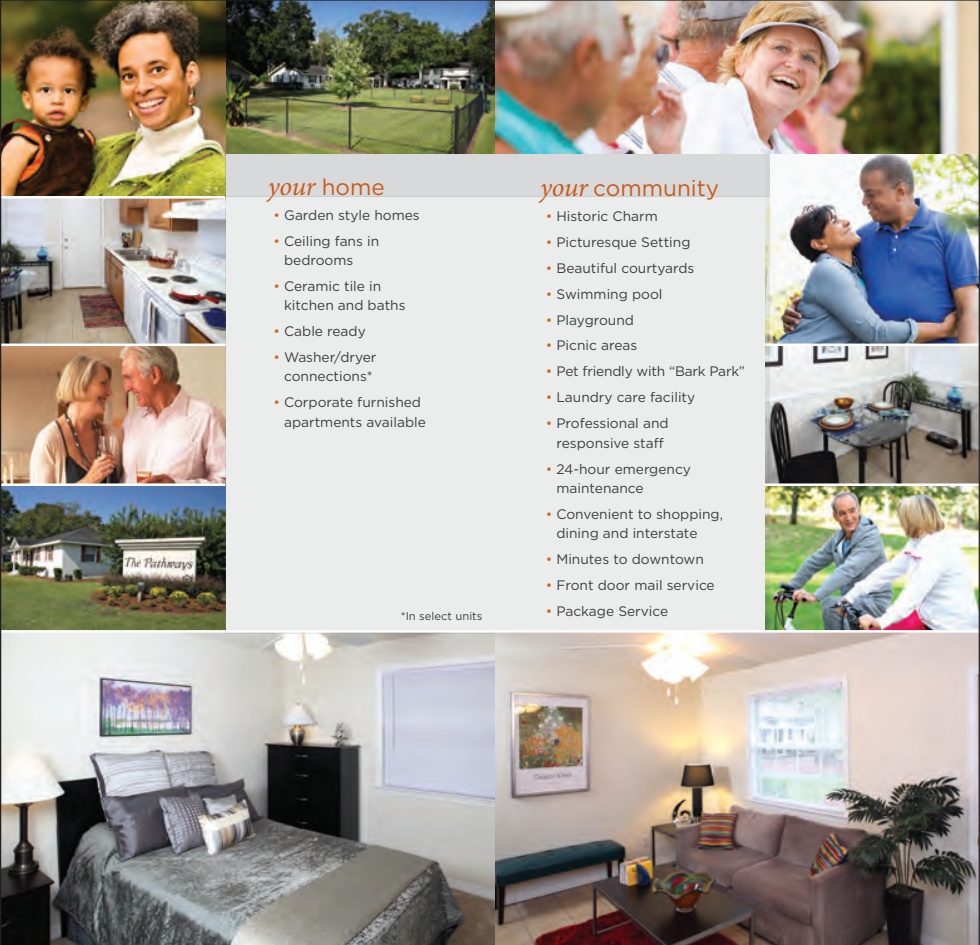
<style>
.page{position:relative;width:980px;height:945px;background:#fff}
.page>*{position:absolute;margin:0;border:0;box-sizing:border-box;transform-origin:0 0}
.t1{font:italic 26.88px "Minion Pro";color:#c85b18}
.t2{font:22.5px "Gotham";color:#c85b18}
.t3{font:13.75px/19.4px "Gotham";color:#3e3e3f}
.t4{font:11.25px "Gotham";color:#3e3e3f}
.s1{font-family:"Gotham";font-style:normal;font-size:22.5px}
.s2{color:#cd6928}
.s3{font-family:"Minion Pro";font-style:italic;font-size:26.88px}
</style>
<div class="page">
<img style="left:0;top:0;width:980px;height:944px">
<p class="t1" style="left:268px;top:168px;width:119px">your <span class="s1">home</span></p>
<p class="t3" style="left:273px;top:205px;width:148px"><span class="s2">•</span> Garden style homes</p>
<p class="t3" style="left:284px;top:231px;width:97px;text-indent:-11px"><span class="s2">•</span> Ceiling fans in bedrooms</p>
<p class="t3" style="left:284px;top:276px;width:123px;text-indent:-11px"><span class="s2">•</span> Ceramic tile in kitchen and baths</p>
<p class="t3" style="left:273px;top:321px;width:94px"><span class="s2">•</span> Cable ready</p>
<p class="t3" style="left:273px;top:347px;width:105px;text-align:center"><span class="s2">•</span> Washer/dryer connections*</p>
<p class="t3" style="left:284px;top:392px;width:143px;text-indent:-11px"><span class="s2">•</span> Corporate furnished apartments available</p>
<p class="t4" style="left:401px;top:610px;width:83px">*In select units</p>
<p class="t2" style="left:540px;top:175px;width:181px"><span class="s3">your</span> community</p>
<p class="t3" style="left:546px;top:206px;width:114px"><span class="s2">•</span> Historic Charm</p>
<p class="t3" style="left:546px;top:232px;width:146px"><span class="s2">•</span> Picturesque Setting</p>
<p class="t3" style="left:546px;top:258px;width:150px"><span class="s2">•</span> Beautiful courtyards</p>
<p class="t3" style="left:546px;top:284px;width:118px"><span class="s2">•</span> Swimming pool</p>
<p class="t3" style="left:546px;top:310px;width:90px"><span class="s2">•</span> Playground</p>
<p class="t3" style="left:546px;top:335px;width:93px"><span class="s2">•</span> Picnic areas</p>
<p class="t3" style="left:546px;top:361px;width:201px"><span class="s2">•</span> Pet friendly with “Bark Park”</p>
<p class="t3" style="left:546px;top:387px;width:151px"><span class="s2">•</span> Laundry care facility</p>
<p class="t3" style="left:546px;top:413px;width:124px;text-align:center"><span class="s2">•</span> Professional and responsive staff</p>
<p class="t3" style="left:556px;top:458px;width:136px;text-indent:-11px"><span class="s2">•</span> 24-hour emergency maintenance</p>
<p class="t3" style="left:556px;top:504px;width:168px;text-indent:-11px"><span class="s2">•</span> Convenient to shopping, dining and interstate</p>
<p class="t3" style="left:546px;top:549px;width:160px"><span class="s2">•</span> Minutes to downtown</p>
<p class="t3" style="left:546px;top:575px;width:171px"><span class="s2">•</span> Front door mail service</p>
<p class="t3" style="left:546px;top:601px;width:124px"><span class="s2">•</span> Package Service</p>
</div>
